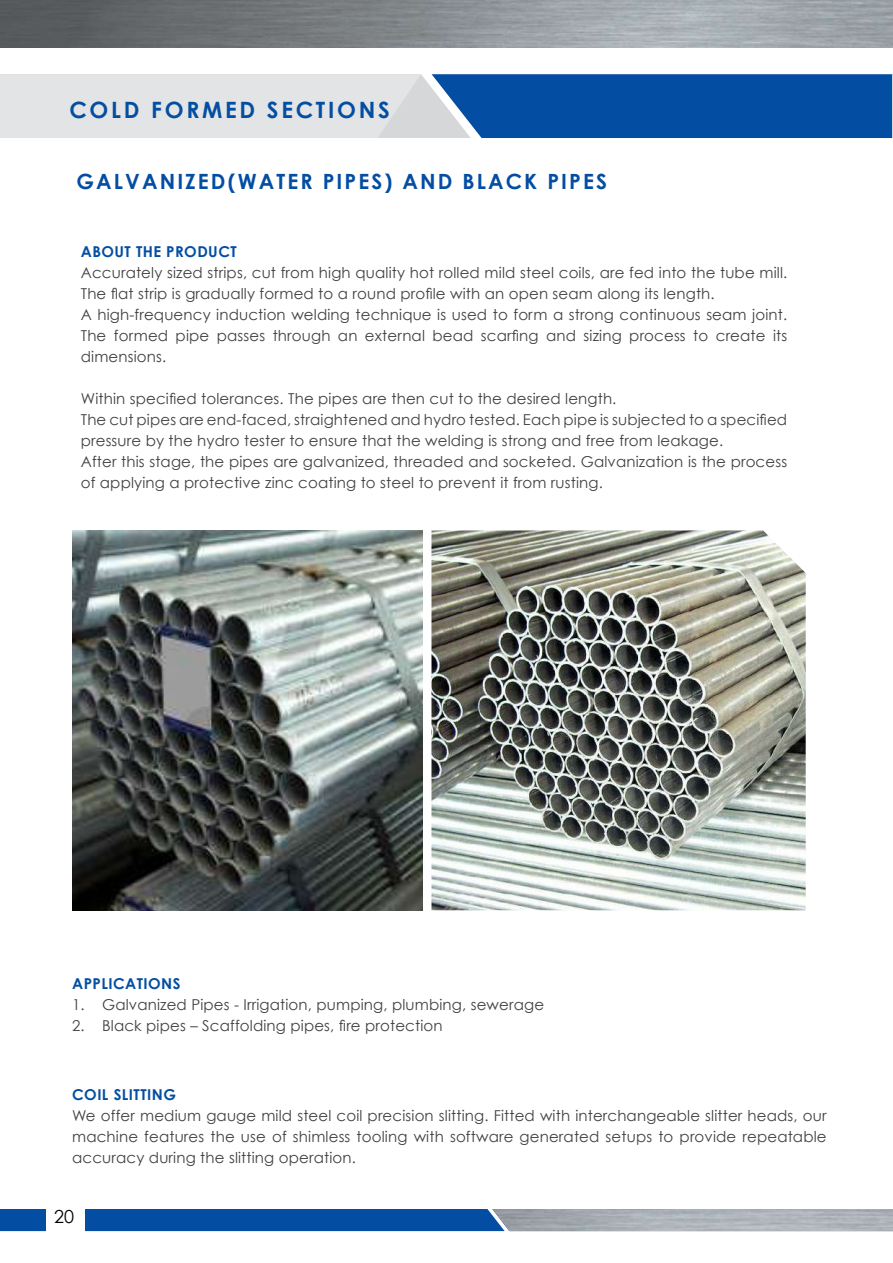
<style>
.page{position:relative;width:893px;height:1263px;background:#fff}
.page>*{position:absolute;margin:0;border:0;box-sizing:border-box;transform-origin:0 0}
.t1{font:700 22.5px "Century Gothic";letter-spacing:.12em;color:#034ea2}
.t2{font:700 21px "Century Gothic";letter-spacing:.1em;color:#034ea2}
.t3{font:18px "Century Gothic";color:#000}
.t4{font:15px/21px "Century Gothic";letter-spacing:.01em;color:#414042}
.t5{font:700 15px "Century Gothic";letter-spacing:.03em;color:#034ea2}
</style>
<div class="page">
<img style="left:0;top:0;width:892px;height:47px">
<div style="left:0;top:1209px;width:492px;height:22px;background:#034ea2"></div>
<img style="left:492px;top:1209px;width:401px;height:22px">
<svg style="left:0;top:74px;width:893px;height:64px;background:#759ac4"></svg>
<div style="left:47px;top:1205px;width:38px;height:38px;background:#fff"></div>
<img style="left:72px;top:530px;width:351px;height:380px">
<img style="left:431px;top:530px;width:375px;height:380px">
<h1 class="t1" style="left:69px;top:95px;width:322px">COLD FORMED SECTIONS</h1>
<h2 class="t2" style="left:77px;top:168px;width:532px">GALVANIZED(WATER PIPES) AND BLACK PIPES</h2>
<p class="t5" style="left:81px;top:242px;width:158px">ABOUT THE PRODUCT</p>
<p class="t4" style="left:81px;top:262px;width:708px">Accurately sized strips, cut from high quality hot rolled mild steel coils, are fed into the tube mill.<br>The flat strip is gradually formed to a round profile with an open seam along its length.<br>A high-frequency induction welding technique is used to form a strong continuous seam joint.<br>The formed pipe passes through an external bead scarfing and sizing process to create its dimensions.</p>
<p class="t4" style="left:81px;top:388px;width:708px">Within specified tolerances. The pipes are then cut to the desired length.<br>The cut pipes are end-faced, straightened and hydro tested. Each pipe is subjected to a specified pressure by the hydro tester to ensure that the welding is strong and free from leakage.<br>After this stage, the pipes are galvanized, threaded and socketed. Galvanization is the process of applying a protective zinc coating to steel to prevent it from rusting.</p>
<p class="t5" style="left:72px;top:974px;width:110px">APPLICATIONS</p>
<p class="t4" style="left:72px;top:994px;width:474px">1. Galvanized Pipes - Irrigation, pumping, plumbing, sewerage</p>
<p class="t4" style="left:72px;top:1015px;width:372px">2. Black pipes – Scaffolding pipes, fire protection</p>
<p class="t5" style="left:72px;top:1085px;width:105px">COIL SLITTING</p>
<p class="t4" style="left:72px;top:1105px;width:756px;text-align:justify">We offer medium gauge mild steel coil precision slitting. Fitted with interchangeable slitter heads, our machine features the use of shimless tooling with software generated setups to provide repeatable accuracy during the slitting operation.</p>
<p class="t3" style="left:54px;top:1205px;width:21px">20</p>
</div>
